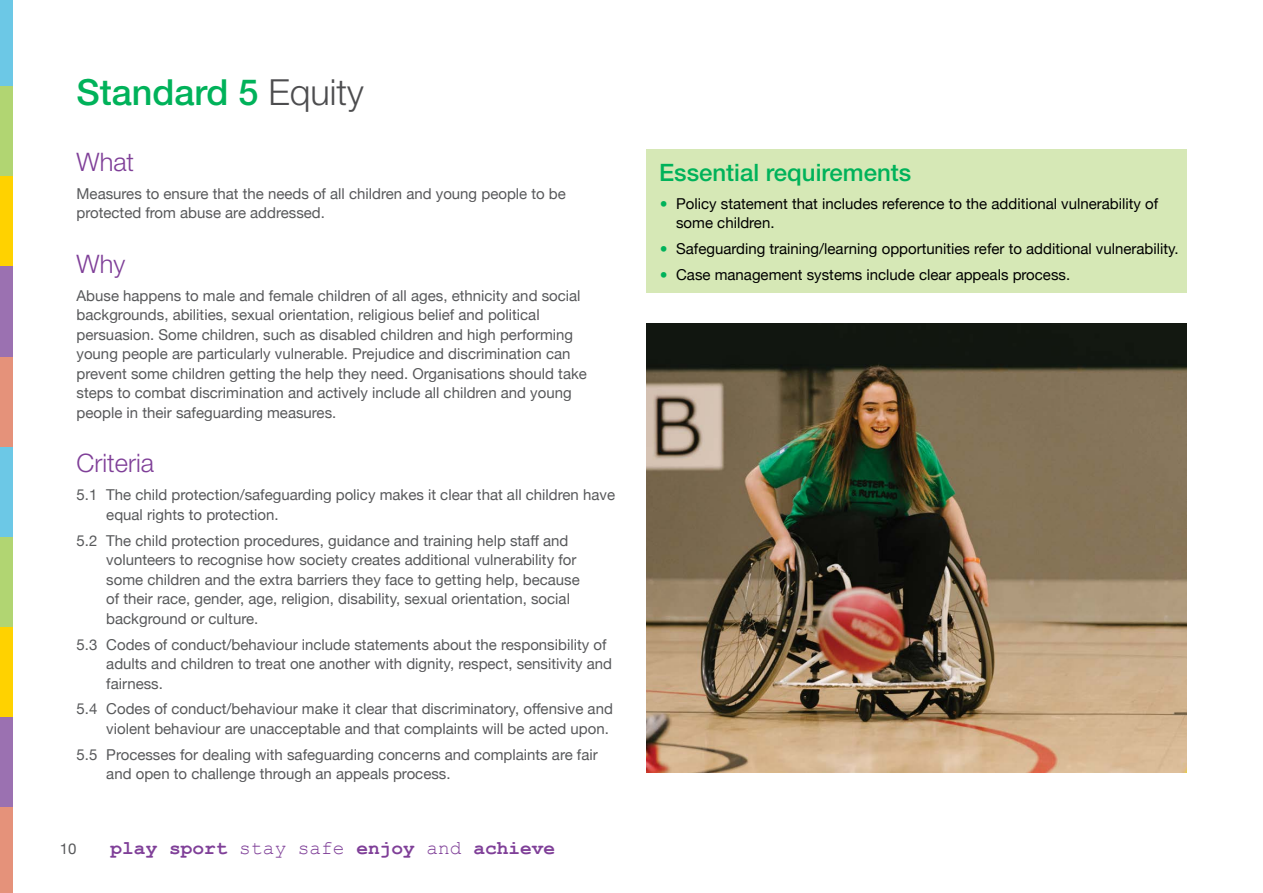
<style>
.page{position:relative;width:1263px;height:893px;background:#fff}
.page>*{position:absolute;margin:0;border:0;box-sizing:border-box;transform-origin:0 0}
.t1{font:500 36px "Helvetica Neue";color:#00b25a}
.t2{font:300 25.5px "Helvetica Neue";color:#7f3f98}
.t3{font:500 24px "Helvetica Neue";color:#00b25a}
.t4{font:700 19.5px "Courier New";color:#7f3f98}
.t5{font:15px/19.5px "Helvetica Neue";color:#58595b}
.t6{font:15px/19.5px "Helvetica Neue";color:#000}
.s1{font-weight:300;color:#4d4d4f}
.s2{font-weight:400}
.s3{font-size:25.5px;color:#00b25a}
</style>
<div class="page">
<div style="left:0;top:0;width:13px;height:87px;background:#6cc8e6"></div>
<div style="left:0;top:87px;width:13px;height:90px;background:#b1d572"></div>
<div style="left:0;top:177px;width:13px;height:90px;background:#ffd200"></div>
<div style="left:0;top:267px;width:13px;height:90px;background:#9b71b1"></div>
<div style="left:0;top:357px;width:13px;height:90px;background:#e5927a"></div>
<div style="left:0;top:447px;width:13px;height:90px;background:#6cc8e6"></div>
<div style="left:0;top:537px;width:13px;height:90px;background:#b1d572"></div>
<div style="left:0;top:627px;width:13px;height:91px;background:#ffd200"></div>
<div style="left:0;top:718px;width:13px;height:90px;background:#9b71b1"></div>
<div style="left:0;top:808px;width:13px;height:85px;background:#e5927a"></div>
<div style="left:646px;top:149px;width:540px;height:144px;background:#d6e8b6"></div>
<img style="left:646px;top:323px;width:540px;height:449px">
<h1 class="t1" style="left:77px;top:71px;width:289px">Standard 5 <span class="s1">Equity</span></h1>
<h2 class="t2" style="left:77px;top:146px;width:59px">What</h2>
<p class="t5" style="left:77px;top:185px;width:491px">Measures to ensure that the needs of all children and young people to be protected from abuse are addressed.</p>
<h2 class="t2" style="left:77px;top:248px;width:50px">Why</h2>
<p class="t5" style="left:77px;top:287px;width:512px">Abuse happens to male and female children of all ages, ethnicity and social backgrounds, abilities, sexual orientation, religious belief and political persuasion. Some children, such as disabled children and high performing young people are particularly vulnerable. Prejudice and discrimination can prevent some children getting the help they need. Organisations should take steps to combat discrimination and actively include all children and young people in their safeguarding measures.</p>
<h2 class="t2" style="left:77px;top:448px;width:79px">Criteria</h2>
<p class="t5" style="left:106px;top:486px;width:510px;text-indent:-30px">5.1 The child protection/safeguarding policy makes it clear that all children have equal rights to protection.</p>
<p class="t5" style="left:106px;top:531px;width:475px;text-indent:-30px">5.2 The child protection procedures, guidance and training help staff and volunteers to recognise how society creates additional vulnerability for some children and the extra barriers they face to getting help, because of their race, gender, age, religion, disability, sexual orientation, social background or culture.</p>
<p class="t5" style="left:106px;top:635px;width:507px;text-indent:-30px">5.3 Codes of conduct/behaviour include statements about the responsibility of adults and children to treat one another with dignity, respect, sensitivity and fairness.</p>
<p class="t5" style="left:77px;top:700px;width:538px;text-align:right">5.4 Codes of conduct/behaviour make it clear that discriminatory, offensive and violent behaviour are unacceptable and that complaints will be acted upon.</p>
<p class="t5" style="left:106px;top:745px;width:493px;text-indent:-30px">5.5 Processes for dealing with safeguarding concerns and complaints are fair and open to challenge through an appeals process.</p>
<p class="t5" style="left:60px;top:840px;width:18px">10</p>
<h3 class="t4" style="left:111px;top:836px;width:446px">play sport <span class="s2">stay safe</span> enjoy <span class="s2">and</span> achieve</h3>
<h3 class="t3" style="left:659px;top:158px;width:254px">Essential requirements</h3>
<p class="t6" style="left:676px;top:195px;width:484px;text-indent:-17px"><span class="s3">•</span> Policy statement that includes reference to the additional vulnerability of some children.</p>
<p class="t6" style="left:659px;top:240px;width:521px"><span class="s3">•</span> Safeguarding training/learning opportunities refer to additional vulnerability.</p>
<p class="t6" style="left:659px;top:266px;width:412px"><span class="s3">•</span> Case management systems include clear appeals process.</p>
</div>
